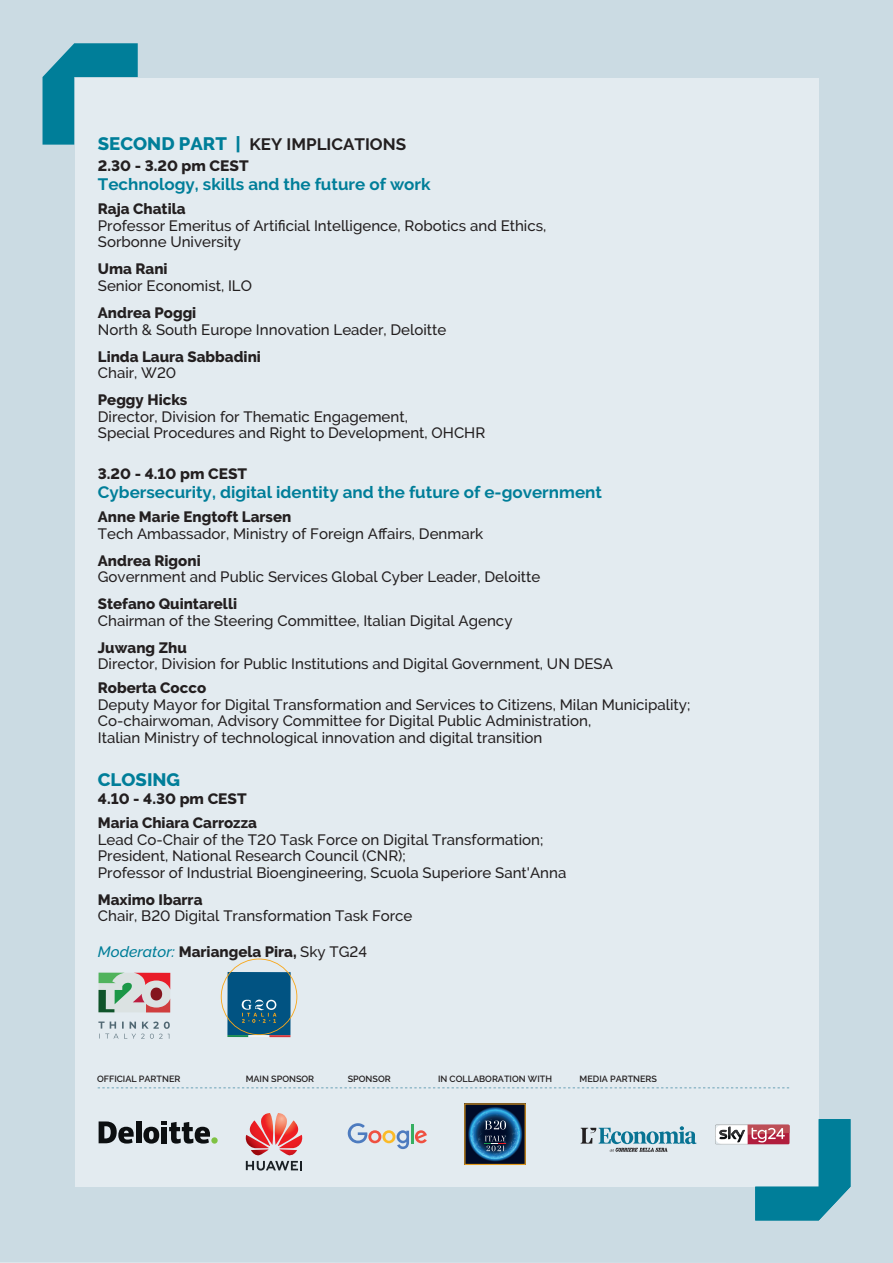
<style>
.page{position:relative;width:893px;height:1263px;background:#cbdbe3}
.page>*{position:absolute;margin:0;border:0;box-sizing:border-box;transform-origin:0 0}
.t1{font:800 18px "Raleway";color:#007e99}
.t2{font:700 16.5px "Raleway";color:#007e99}
.t3{font:700 16.5px "Raleway";color:#231f20}
.t4{font:500 15px/16.5px "Raleway";color:#231f20}
.t5{font:800 15px/24px "Raleway";color:#231f20}
.t6{font:600 9px "Raleway";color:#231f20}
.s1{font-weight:800;font-size:18px;color:#007e99}
.s2{font-weight:500;font-style:italic;color:#007e99}
.s3{font-weight:500}
</style>
<div class="page">
<div style="left:75px;top:78px;width:744px;height:1109px;background:#e3ebf0"></div>
<svg style="left:43px;top:43px;width:95px;height:102px"></svg>
<svg style="left:221px;top:958px;width:76px;height:77px"></svg>
<hr style="left:227px;top:1035px;width:21px;height:2px;background:#1b8c52">
<hr style="left:248px;top:1035px;width:21px;height:2px;background:#f2f3f4">
<hr style="left:269px;top:1035px;width:21px;height:2px;background:#d4343a">
<svg style="left:98px;top:973px;width:72px;height:39px"></svg>
<svg style="left:98px;top:1021px;width:72px;height:18px"></svg>
<svg style="left:98px;top:1087px;width:691px;height:1px"></svg>
<svg style="left:211px;top:1137px;width:7px;height:7px"></svg>
<div style="left:136px;top:1121px;width:5px;height:22px;background:#0c0f11"></div>
<svg style="left:143px;top:1121px;width:67px;height:22px"></svg>
<svg style="left:99px;top:1121px;width:35px;height:22px"></svg>
<svg style="left:348px;top:1123px;width:79px;height:26px"></svg>
<svg style="left:715px;top:1119px;width:135px;height:101px"></svg>
<svg style="left:581px;top:1126px;width:116px;height:26px"></svg>
<svg style="left:464px;top:1103px;width:62px;height:62px;background:#26455e"></svg>
<svg style="left:245px;top:1113px;width:58px;height:57px"></svg>
<p class="t3" style="left:98px;top:135px;width:310px"><span class="s1">SECOND PART |</span> KEY IMPLICATIONS</p>
<p class="t5" style="left:98px;top:154px;width:152px">2.30 - 3.20 pm CEST</p>
<p class="t2" style="left:98px;top:175px;width:334px">Technology, skills and the future of work</p>
<p class="t5" style="left:98px;top:197px;width:89px">Raja Chatila</p>
<p class="t4" style="left:98px;top:217px;width:450px">Professor Emeritus of Artificial Intelligence, Robotics and Ethics,<br>Sorbonne University</p>
<p class="t5" style="left:98px;top:257px;width:71px">Uma Rani</p>
<p class="t4" style="left:98px;top:277px;width:156px">Senior Economist, ILO</p>
<p class="t5" style="left:98px;top:301px;width:100px">Andrea Poggi</p>
<p class="t4" style="left:98px;top:321px;width:350px">North &amp; South Europe Innovation Leader, Deloitte</p>
<p class="t5" style="left:98px;top:344px;width:165px">Linda Laura Sabbadini</p>
<p class="t4" style="left:98px;top:364px;width:80px">Chair, W20</p>
<p class="t5" style="left:98px;top:388px;width:91px">Peggy Hicks</p>
<p class="t4" style="left:98px;top:408px;width:389px">Director, Division for Thematic Engagement,<br>Special Procedures and Right to Development, OHCHR</p>
<p class="t5" style="left:98px;top:461px;width:151px">3.20 - 4.10 pm CEST</p>
<p class="t2" style="left:98px;top:483px;width:506px">Cybersecurity, digital identity and the future of e-government</p>
<p class="t5" style="left:98px;top:505px;width:195px">Anne Marie Engtoft Larsen</p>
<p class="t4" style="left:98px;top:525px;width:387px">Tech Ambassador, Ministry of Foreign Affairs, Denmark</p>
<p class="t5" style="left:98px;top:548px;width:104px">Andrea Rigoni</p>
<p class="t4" style="left:98px;top:568px;width:444px">Government and Public Services Global Cyber Leader, Deloitte</p>
<p class="t5" style="left:98px;top:592px;width:141px">Stefano Quintarelli</p>
<p class="t4" style="left:98px;top:612px;width:416px">Chairman of the Steering Committee, Italian Digital Agency</p>
<p class="t5" style="left:98px;top:635px;width:90px">Juwang Zhu</p>
<p class="t4" style="left:98px;top:655px;width:517px">Director, Division for Public Institutions and Digital Government, UN DESA</p>
<p class="t5" style="left:98px;top:676px;width:110px">Roberta Cocco</p>
<p class="t4" style="left:98px;top:696px;width:594px">Deputy Mayor for Digital Transformation and Services to Citizens, Milan Municipality;<br>Co-chairwoman, Advisory Committee for Digital Public Administration,<br>Italian Ministry of technological innovation and digital transition</p>
<p class="t1" style="left:98px;top:769px;width:84px">CLOSING</p>
<p class="t5" style="left:98px;top:787px;width:161px">4.10 - 4.30 pm CEST<br>Maria Chiara Carrozza</p>
<p class="t4" style="left:98px;top:831px;width:470px">Lead Co-Chair of the T20 Task Force on Digital Transformation;<br>President, National Research Council (CNR);<br>Professor of Industrial Bioengineering, Scuola Superiore Sant'Anna</p>
<p class="t5" style="left:98px;top:887px;width:106px">Maximo Ibarra</p>
<p class="t4" style="left:98px;top:907px;width:316px">Chair, B20 Digital Transformation Task Force</p>
<p class="t5" style="left:98px;top:940px;width:271px"><span class="s2">Moderator:</span> Mariangela Pira, <span class="s3">Sky TG24</span></p>
<p class="t6" style="left:97px;top:1074px;width:85px">OFFICIAL PARTNER</p>
<p class="t6" style="left:246px;top:1074px;width:70px">MAIN SPONSOR</p>
<p class="t6" style="left:348px;top:1074px;width:44px">SPONSOR</p>
<p class="t6" style="left:438px;top:1074px;width:115px">IN COLLABORATION WITH</p>
<p class="t6" style="left:580px;top:1074px;width:79px">MEDIA PARTNERS</p>
</div>
